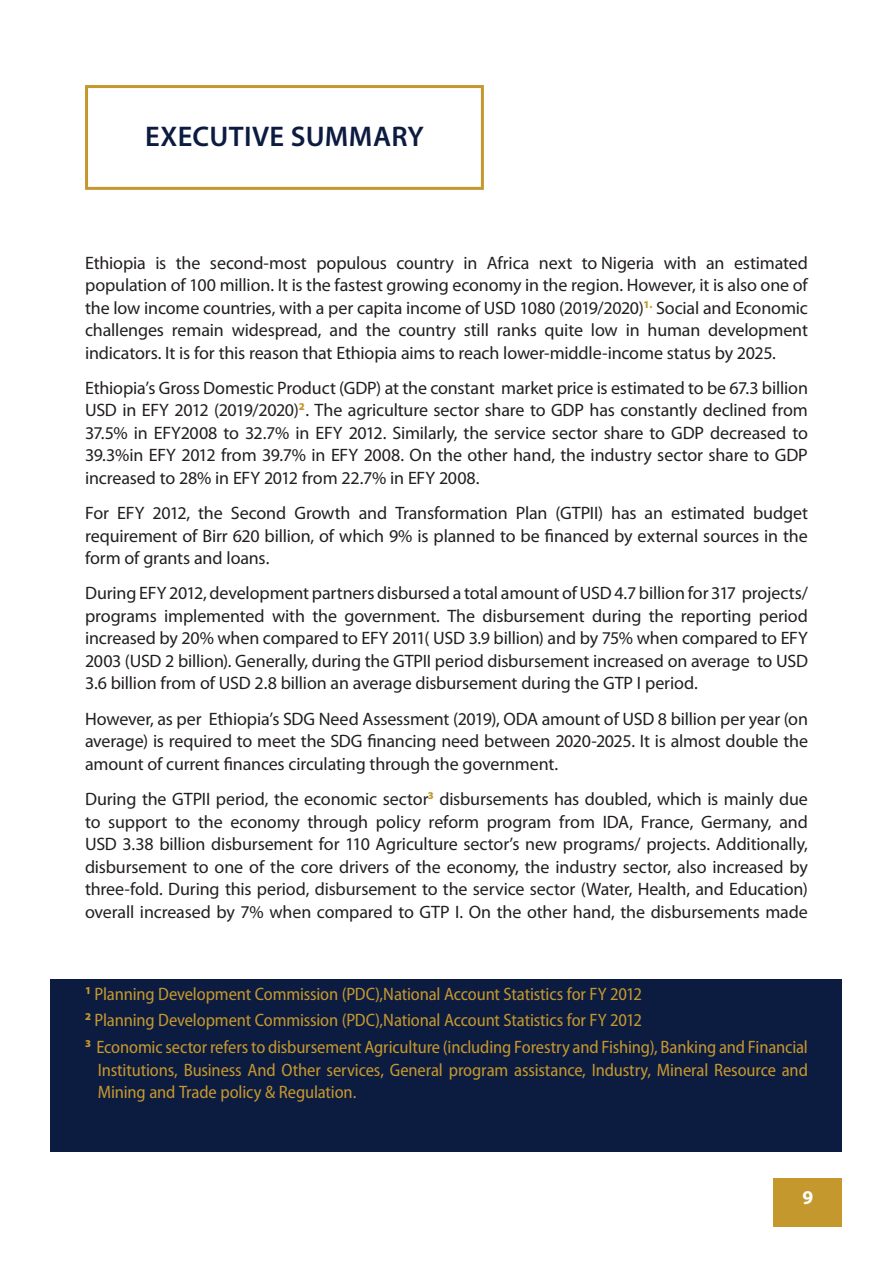
<style>
.page{position:relative;width:893px;height:1263px;background:#fff}
.page>*{position:absolute;margin:0;border:0;box-sizing:border-box;transform-origin:0 0}
.t1{font:600 28.5px "Myriad Pro";letter-spacing:.01em;color:#0c1b40}
.t2{font:700 19.5px "Myriad Pro";color:#fff}
.t3{font:18px/22.5px "Myriad Pro";letter-spacing:-.01em;color:#231f20;text-align:justify}
.t4{font:semi-condensed 18px/26.7px "Myriad Pro";letter-spacing:-.01em;color:#c5982e}
</style>
<div class="page">
<div style="left:774px;top:1178px;width:68px;height:48px;background:#c5982e"></div>
<div style="left:85px;top:85px;width:399px;height:105px;border:3px solid #c5982e"></div>
<div style="left:51px;top:979px;width:791px;height:173px;background:#0c1b40"></div>
<h1 class="t1" style="left:145px;top:118px;width:280px">EXECUTIVE SUMMARY</h1>
<p class="t3" style="left:85px;top:251px;width:724px">Ethiopia is the second-most populous country in Africa next to Nigeria with an estimated population of 100 million. It is the fastest growing economy in the region. However, it is also one of the low income countries, with a per capita income of USD 1080 (2019/2020)<sup>1.</sup> Social and Economic challenges remain widespread, and the country still ranks quite low in human development indicators. It is for this reason that Ethiopia aims to reach lower-middle-income status by 2025.</p>
<p class="t3" style="left:85px;top:376px;width:724px">Ethiopia’s Gross Domestic Product (GDP) at the constant market price is estimated to be 67.3 billion USD in EFY 2012 (2019/2020)<sup>2</sup>. The agriculture sector share to GDP has constantly declined from 37.5% in EFY2008 to 32.7% in EFY 2012. Similarly, the service sector share to GDP decreased to 39.3%in EFY 2012 from 39.7% in EFY 2008. On the other hand, the industry sector share to GDP increased to 28% in EFY 2012 from 22.7% in EFY 2008.</p>
<p class="t3" style="left:85px;top:502px;width:724px">For EFY 2012, the Second Growth and Transformation Plan (GTPII) has an estimated budget requirement of Birr 620 billion, of which 9% is planned to be financed by external sources in the form of grants and loans.</p>
<p class="t3" style="left:85px;top:582px;width:724px">During EFY 2012, development partners disbursed a total amount of USD 4.7 billion for 317 projects/ programs implemented with the government. The disbursement during the reporting period increased by 20% when compared to EFY 2011( USD 3.9 billion) and by 75% when compared to EFY 2003 (USD 2 billion). Generally, during the GTPII period disbursement increased on average to USD 3.6 billion from of USD 2.8 billion an average disbursement during the GTP I period.</p>
<p class="t3" style="left:85px;top:707px;width:724px">However, as per Ethiopia’s SDG Need Assessment (2019), ODA amount of USD 8 billion per year (on average) is required to meet the SDG financing need between 2020-2025. It is almost double the amount of current finances circulating through the government.</p>
<p class="t3" style="left:85px;top:787px;width:724px">During the GTPII period, the economic sector<sup>3</sup> disbursements has doubled, which is mainly due to support to the economy through policy reform program from IDA, France, Germany, and USD 3.38 billion disbursement for 110 Agriculture sector’s new programs/ projects. Additionally, disbursement to one of the core drivers of the economy, the industry sector, also increased by three-fold. During this period, disbursement to the service sector (Water, Health, and Education) overall increased by 7% when compared to GTP I. On the other hand, the disbursements made</p>
<p class="t4" style="left:85px;top:980px;width:724px"><sup>1</sup> Planning Development Commission (PDC),National Account Statistics for FY 2012<br><sup>2</sup> Planning Development Commission (PDC),National Account Statistics for FY 2012<br><sup>3</sup> Economic sector refers to disbursement Agriculture (including Forestry and Fishing), Banking and Financial</p>
<p class="t4" style="left:98px;top:1058px;width:712px;line-height:22.5px">Institutions, Business And Other services, General program assistance, Industry, Mineral Resource and<br>Mining and Trade policy &amp; Regulation.</p>
<p class="t2" style="left:802px;top:1184px;width:12px">9</p>
</div>
